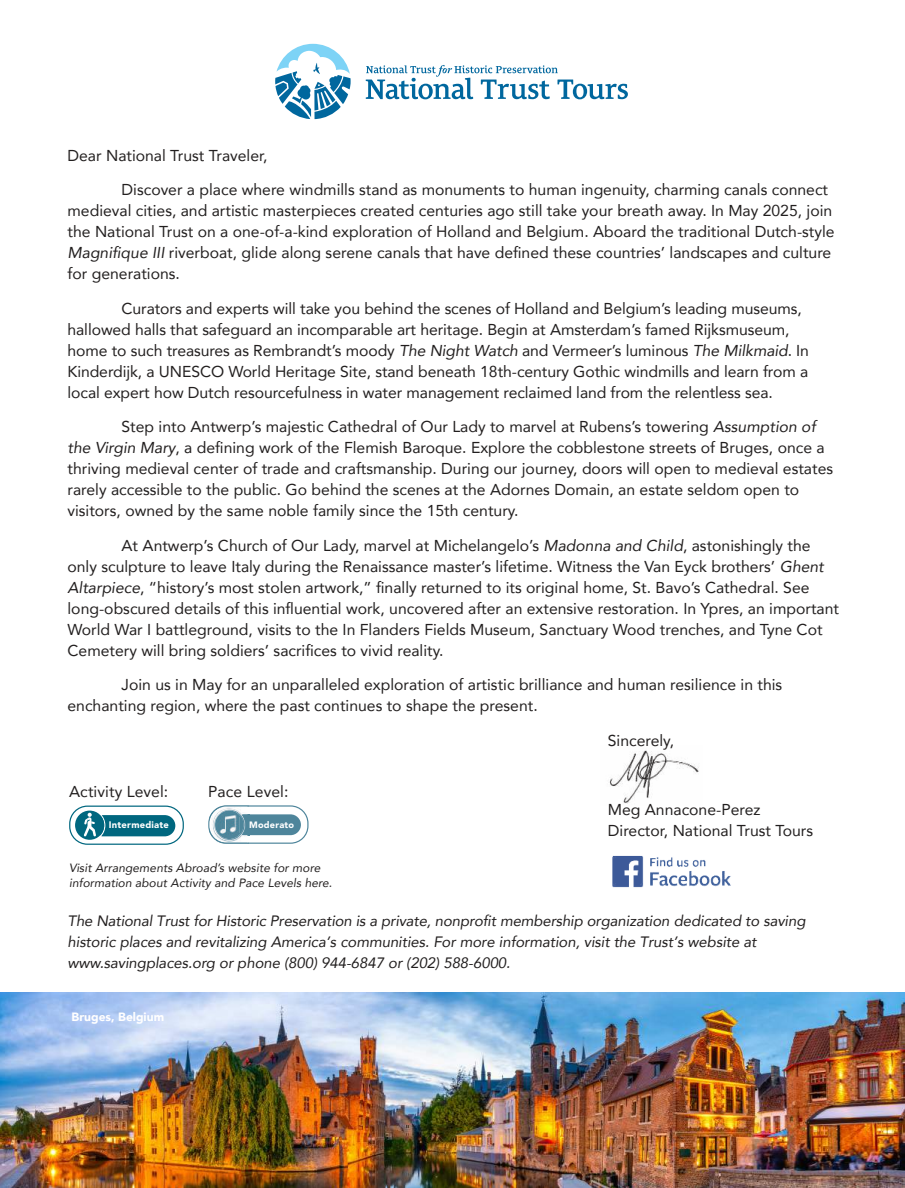
<style>
.page{position:relative;width:905px;height:1188px;background:#fff}
.page>*{position:absolute;margin:0;border:0;box-sizing:border-box;transform-origin:0 0}
.t1{font:15.75px/21px "Avenir";color:#221f1f}
.t2{font:italic 15px/21px "Avenir";letter-spacing:-.005em;color:#221f1f}
.t3{font:italic 12px/15px "Avenir";letter-spacing:.005em;color:#221f1f}
.t4{font:900 12px "Avenir";color:#fff}
.t5{font:900 9.45px "Avenir";letter-spacing:.025em;color:#fff}
.t6{font:900 9.15px "Avenir";letter-spacing:.025em;color:#fff}
.s1{font-style:italic}
</style>
<div class="page">
<img style="left:609px;top:750px;width:90px;height:54px">
<img style="left:612px;top:855px;width:119px;height:33px">
<div style="left:69px;top:806px;width:115px;height:39px;border:1px solid #00677f;border-radius:18px"></div>
<div style="left:74px;top:809px;width:31px;height:32px;border:1px solid #fff;border-radius:50%"></div>
<svg style="left:75px;top:810px;width:29px;height:30px"></svg>
<svg style="left:84px;top:813px;width:91px;height:24px;background:#2d8295"></svg>
<svg style="left:208px;top:805px;width:100px;height:39px"></svg>
<img style="left:211px;top:807px;width:36px;height:36px">
<img style="left:213px;top:809px;width:32px;height:32px">
<img style="left:0;top:993px;width:904px;height:195px">
<svg style="left:275px;top:44px;width:76px;height:75px"></svg>
<svg style="left:366px;top:65px;width:262px;height:34px"></svg>
<p class="t1" style="left:122px;top:139px;width:708px;line-height:34.5px;text-indent:-54px">Dear National Trust Traveler,<br>Discover a place where windmills stand as monuments to human ingenuity, charming canals connect</p>
<p class="t1" style="left:68px;top:201px;width:768px">medieval cities, and artistic masterpieces created centuries ago still take your breath away. In May 2025, join the National Trust on a one-of-a-kind exploration of Holland and Belgium. Aboard the traditional Dutch-style <span class="s1">Magnifique III</span> riverboat, glide along serene canals that have defined these countries’ landscapes and culture for generations.</p>
<p class="t1" style="left:68px;top:297px;width:743px;text-indent:54px">Curators and experts will take you behind the scenes of Holland and Belgium’s leading museums, hallowed halls that safeguard an incomparable art heritage. Begin at Amsterdam’s famed Rijksmuseum, home to such treasures as Rembrandt’s moody <span class="s1">The Night Watch</span> and Vermeer’s luminous <span class="s1">The Milkmaid</span>. In Kinderdijk, a UNESCO World Heritage Site, stand beneath 18th-century Gothic windmills and learn from a local expert how Dutch resourcefulness in water management reclaimed land from the relentless sea.</p>
<p class="t1" style="left:68px;top:416px;width:767px;text-indent:54px">Step into Antwerp’s majestic Cathedral of Our Lady to marvel at Rubens’s towering <span class="s1">Assumption of the Virgin Mary</span>, a defining work of the Flemish Baroque. Explore the cobblestone streets of Bruges, once a thriving medieval center of trade and craftsmanship. During our journey, doors will open to medieval estates rarely accessible to the public. Go behind the scenes at the Adornes Domain, an estate seldom open to visitors, owned by the same noble family since the 15th century.</p>
<p class="t1" style="left:68px;top:534px;width:773px;text-indent:54px">At Antwerp’s Church of Our Lady, marvel at Michelangelo’s <span class="s1">Madonna and Child</span>, astonishingly the only sculpture to leave Italy during the Renaissance master’s lifetime. Witness the Van Eyck brothers’ <span class="s1">Ghent Altarpiece</span>, “history’s most stolen artwork,” finally returned to its original home, St. Bavo’s Cathedral. See long-obscured details of this influential work, uncovered after an extensive restoration. In Ypres, an important World War I battleground, visits to the In Flanders Fields Museum, Sanctuary Wood trenches, and Tyne Cot Cemetery will bring soldiers’ sacrifices to vivid reality.</p>
<p class="t1" style="left:68px;top:675px;width:716px;text-indent:54px">Join us in May for an unparalleled exploration of artistic brilliance and human resilience in this enchanting region, where the past continues to shape the present.</p>
<p class="t1" style="left:608px;top:731px;width:68px">Sincerely,</p>
<p class="t1" style="left:69px;top:780px;width:101px">Activity Level:</p>
<p class="t1" style="left:208px;top:780px;width:82px">Pace Level:</p>
<p class="t5" style="left:109px;top:819px;width:62px">Intermediate</p>
<p class="t6" style="left:249px;top:819px;width:46px">Moderato</p>
<p class="t3" style="left:69px;top:861px;width:265px">Visit Arrangements Abroad’s website for more information about Activity and Pace Levels here.</p>
<p class="t1" style="left:607px;top:800px;width:207px">Meg Annacone-Perez<br>Director, National Trust Tours</p>
<p class="t2" style="left:68px;top:910px;width:739px">The National Trust for Historic Preservation is a private, nonprofit membership organization dedicated to saving historic places and revitalizing America’s communities. For more information, visit the Trust’s website at www.savingplaces.org or phone (800) 944-6847 or (202) 588-6000.</p>
<p class="t4" style="left:72px;top:1012px;width:94px">Bruges, Belgium</p>
</div>
